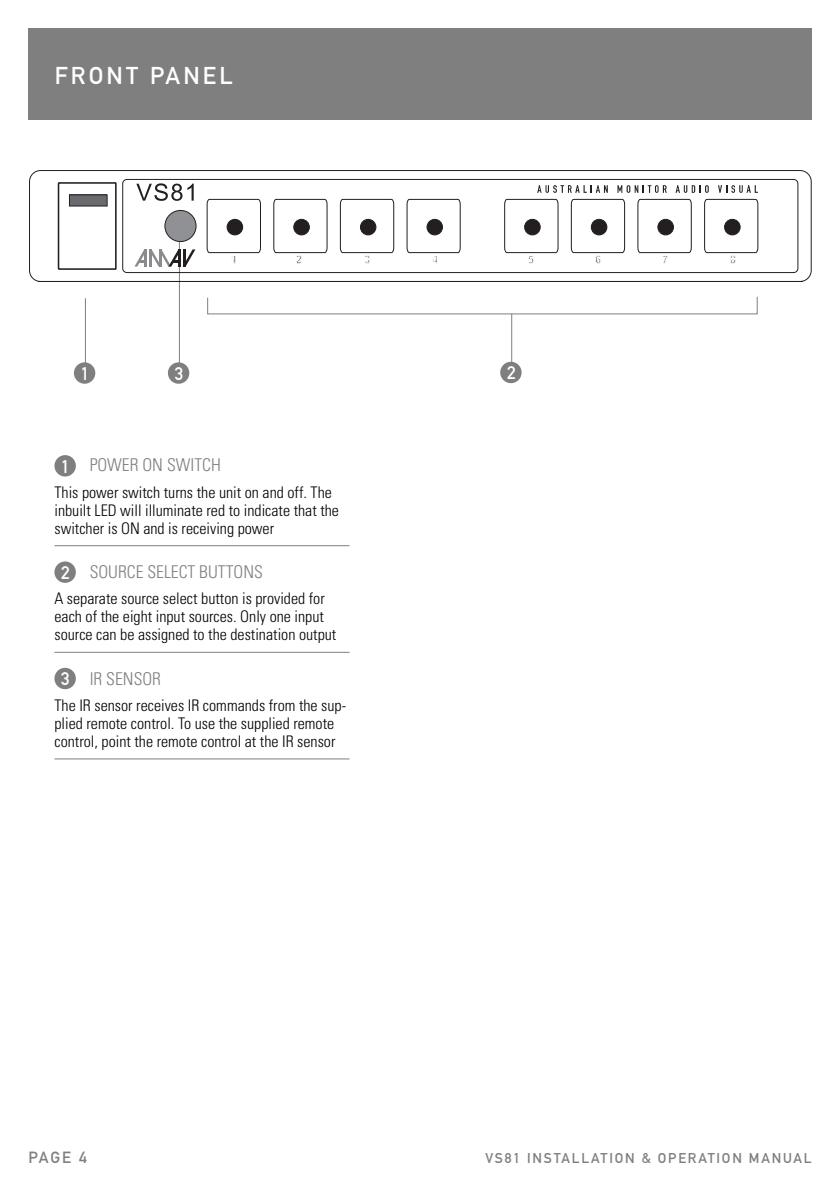
<style>
.page{position:relative;width:840px;height:1191px;background:#fff}
.page>*{position:absolute;margin:0;border:0;box-sizing:border-box;transform-origin:0 0}
.t1{font:24px "DIN Mittelschrift";letter-spacing:.13em;color:#fff}
.t2{font:18px "DIN Mittelschrift";color:#fff}
.t3{font:300 condensed 17.6px "Univers";color:#7f7f7f}
.t4{font:300 condensed 16px/18px "Univers";color:#000}
.t5{font:16px "DIN Mittelschrift";color:#7f7f7f}
.t6{font:14px "DIN Mittelschrift";letter-spacing:.13em;color:#7f7f7f}
</style>
<div class="page">
<div style="left:28px;top:28px;width:783px;height:92px;background:#7f7f7f"></div>
<hr style="left:54px;top:545px;width:295px;height:1px;background:#7f7f7f">
<hr style="left:54px;top:652px;width:295px;height:1px;background:#7f7f7f">
<hr style="left:54px;top:758px;width:295px;height:1px;background:#7f7f7f">
<div style="left:54px;top:455px;width:22px;height:21px;background:#7f7f7f;border-radius:50%"></div>
<div style="left:54px;top:561px;width:22px;height:22px;background:#7f7f7f;border-radius:50%"></div>
<div style="left:54px;top:668px;width:22px;height:21px;background:#7f7f7f;border-radius:50%"></div>
<hr style="left:85px;top:298px;width:1px;height:76px;background:#7f7f7f">
<div style="left:74px;top:362px;width:21px;height:22px;background:#7f7f7f;border-radius:50%"></div>
<div style="left:500px;top:362px;width:21px;height:21px;background:#7f7f7f;border-radius:50%"></div>
<svg style="left:178px;top:282px;width:579px;height:93px"></svg>
<div style="left:168px;top:362px;width:21px;height:22px;background:#7f7f7f;border-radius:50%"></div>
<svg style="left:29px;top:170px;width:782px;height:112px"></svg>
<svg style="left:57px;top:181px;width:60px;height:90px"></svg>
<div style="left:165px;top:210px;width:31px;height:31px;background:#8f9194;border-radius:50%"></div>
<div style="left:164px;top:210px;width:32px;height:32px;border:1px solid #231f20;border-radius:50%"></div>
<svg style="left:273px;top:199px;width:54px;height:65px"></svg>
<svg style="left:339px;top:199px;width:55px;height:65px"></svg>
<svg style="left:206px;top:199px;width:55px;height:65px"></svg>
<svg style="left:406px;top:199px;width:54px;height:65px"></svg>
<svg style="left:503px;top:199px;width:55px;height:65px"></svg>
<svg style="left:570px;top:199px;width:55px;height:65px"></svg>
<svg style="left:636px;top:199px;width:55px;height:65px"></svg>
<svg style="left:703px;top:199px;width:55px;height:65px"></svg>
<svg style="left:136px;top:183px;width:57px;height:25px"></svg>
<svg style="left:134px;top:249px;width:61px;height:17px"></svg>
<svg style="left:537px;top:185px;width:70px;height:8px"></svg>
<svg style="left:617px;top:185px;width:49px;height:8px"></svg>
<svg style="left:675px;top:185px;width:33px;height:8px"></svg>
<svg style="left:717px;top:185px;width:40px;height:8px"></svg>
<div style="left:69px;top:195px;width:38px;height:11px;background:#696a6d"></div>
<div style="left:69px;top:194px;width:38px;height:12px;border:1px solid #231f20"></div>
<div style="left:227px;top:219px;width:15px;height:16px;background:#231f20;border-radius:50%"></div>
<div style="left:226px;top:219px;width:17px;height:16px;border:1px solid #231f20;border-radius:50%"></div>
<div style="left:293px;top:219px;width:16px;height:16px;background:#231f20;border-radius:50%"></div>
<div style="left:293px;top:219px;width:16px;height:16px;border:1px solid #231f20;border-radius:50%"></div>
<div style="left:360px;top:219px;width:16px;height:16px;background:#231f20;border-radius:50%"></div>
<div style="left:360px;top:219px;width:16px;height:16px;border:1px solid #231f20;border-radius:50%"></div>
<div style="left:427px;top:219px;width:15px;height:16px;background:#231f20;border-radius:50%"></div>
<div style="left:426px;top:219px;width:16px;height:16px;border:1px solid #231f20;border-radius:50%"></div>
<div style="left:524px;top:219px;width:16px;height:16px;background:#231f20;border-radius:50%"></div>
<div style="left:524px;top:219px;width:16px;height:16px;border:1px solid #231f20;border-radius:50%"></div>
<div style="left:591px;top:219px;width:15px;height:16px;background:#231f20;border-radius:50%"></div>
<div style="left:590px;top:219px;width:17px;height:16px;border:1px solid #231f20;border-radius:50%"></div>
<div style="left:657px;top:219px;width:16px;height:16px;background:#231f20;border-radius:50%"></div>
<div style="left:657px;top:219px;width:16px;height:16px;border:1px solid #231f20;border-radius:50%"></div>
<div style="left:724px;top:219px;width:15px;height:16px;background:#231f20;border-radius:50%"></div>
<div style="left:723px;top:219px;width:17px;height:16px;border:1px solid #231f20;border-radius:50%"></div>
<h1 class="t1" style="left:55px;top:67px;width:179px">FRONT PANEL</h1>
<p class="t2" style="left:81px;top:367px;width:10px">1</p>
<p class="t2" style="left:175px;top:367px;width:10px">3</p>
<p class="t2" style="left:506px;top:366px;width:10px">2</p>
<p class="t3" style="left:90px;top:458px;width:132px">POWER ON SWITCH</p>
<p class="t4" style="left:54px;top:485px;width:286px">This power switch turns the unit on and off. The inbuilt LED will illuminate red to indicate that the switcher is ON and is receiving power</p>
<p class="t3" style="left:90px;top:565px;width:175px">SOURCE SELECT BUTTONS</p>
<p class="t4" style="left:54px;top:591px;width:283px">A separate source select button is provided for each of the eight input sources. Only one input source can be assigned to the destination output</p>
<p class="t3" style="left:90px;top:672px;width:73px">IR SENSOR</p>
<p class="t4" style="left:54px;top:698px;width:293px">The IR sensor receives IR commands from the sup&shy;plied remote control. To use the supplied remote control, point the remote control at the IR sensor</p>
<p class="t2" style="left:61px;top:460px;width:10px">1</p>
<p class="t2" style="left:61px;top:566px;width:10px">2</p>
<p class="t2" style="left:61px;top:672px;width:10px">3</p>
<p class="t5" style="left:28px;top:1151px;width:60px">PAGE 4</p>
<p class="t6" style="left:485px;top:1152px;width:327px">VS81 INSTALLATION &amp; OPERATION MANUAL</p>
</div>
